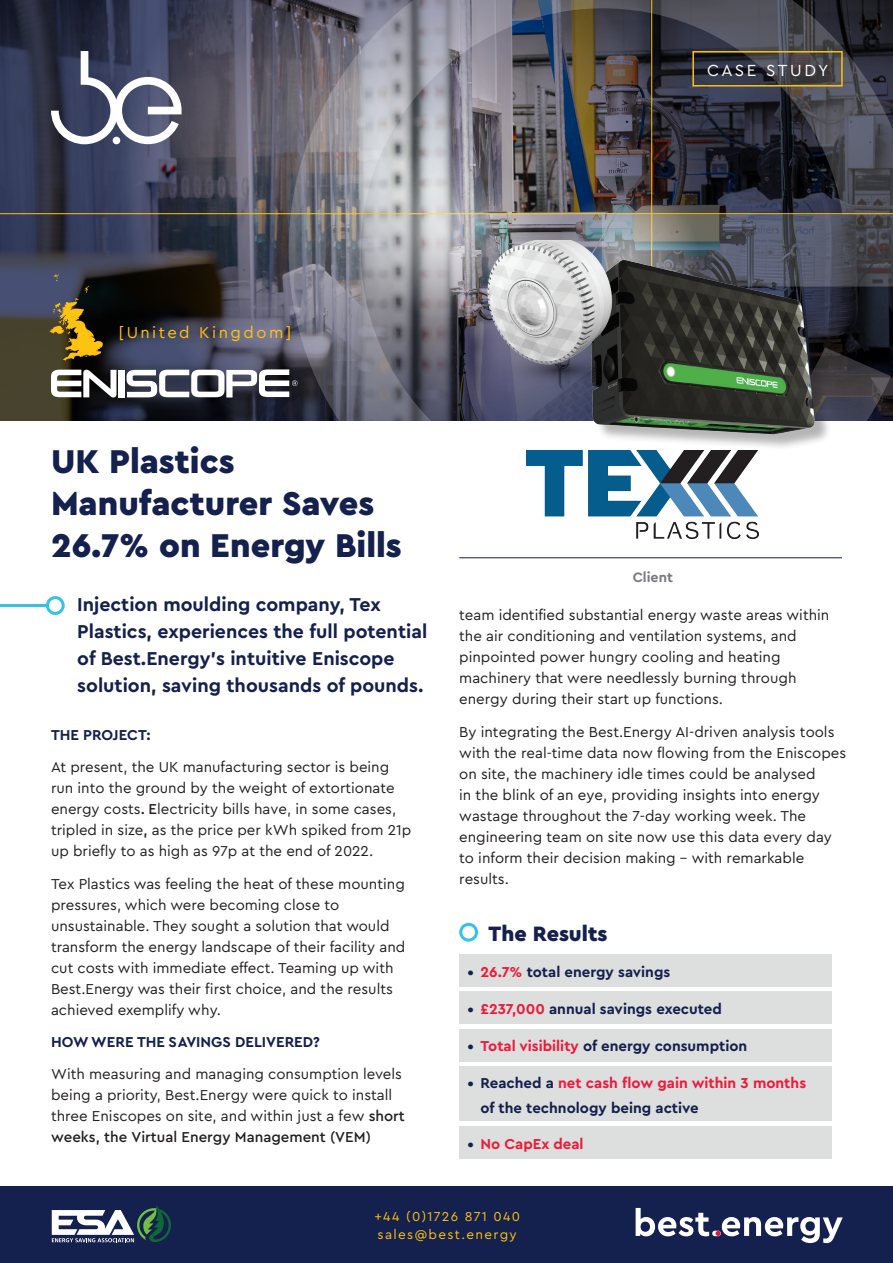
<style>
.page{position:relative;width:893px;height:1263px;background:#fff}
.page>*{position:absolute;margin:0;border:0;box-sizing:border-box;transform-origin:0 0}
.t1{font:900 34.5px/42px "Cera Pro";color:#14204d}
.t2{font:900 21.75px "Cera Pro";color:#14204d}
.t3{font:700 19.5px/27px "Cera Pro";color:#14204d}
.t4{font:16.8px "Cera Pro";letter-spacing:.15em;color:#fff}
.t5{font:16.5px "Cera Pro";letter-spacing:.15em;color:#fec210}
.t6{font:15px/21px "Cera Pro";color:#231f20}
.t7{font:700 15px/25.5px "Cera Pro";color:#14204d}
.t8{font:700 15px "Cera Pro";color:#ed1a3b}
.t9{font:700 14.25px "Cera Pro";color:#787a7d}
.t10{font:13.5px/18px "Cera Pro";letter-spacing:.1em;color:#fec210}
.s1{font-weight:700;color:#14204d}
.s2{font-weight:500}
.s3{color:#ed1a3b}
.s4{color:#14204d}
</style>
<div class="page">
<svg style="left:0;top:0;width:289px;height:421px;background:#3c3e4e"></svg>
<div style="left:459px;top:954px;width:373px;height:32px;background:#dddede"></div>
<div style="left:459px;top:992px;width:373px;height:32px;background:#dddede"></div>
<div style="left:459px;top:1029px;width:373px;height:32px;background:#dddede"></div>
<div style="left:459px;top:1067px;width:373px;height:54px;background:#dddede"></div>
<div style="left:459px;top:1126px;width:373px;height:33px;background:#dddede"></div>
<svg style="left:289px;top:0;width:604px;height:559px"></svg>
<hr style="left:0;top:213px;width:893px;height:1px;background:#fec210">
<hr style="left:651px;top:0;width:1px;height:421px;background:#fec210">
<svg style="left:51px;top:51px;width:131px;height:93px"></svg>
<div style="left:113px;top:137px;width:7px;height:7px;background:#fff;border-radius:50%"></div>
<div style="left:46px;top:596px;width:19px;height:19px;border:3px solid #32c3e8;border-radius:50%"></div>
<hr style="left:0;top:604px;width:47px;height:3px;background:#32c3e8">
<div style="left:692px;top:51px;width:151px;height:36px;border:2px solid #fec210"></div>
<div style="left:0;top:1186px;width:893px;height:77px;background:#14204d"></div>
<svg style="left:636px;top:1208px;width:73px;height:28px"></svg>
<div style="left:712px;top:1231px;width:9px;height:5px;background:#fff;border-radius:3px"></div>
<svg style="left:715px;top:1217px;width:128px;height:26px"></svg>
<svg style="left:52px;top:1205px;width:119px;height:37px"></svg>
<div style="left:118px;top:370px;width:7px;height:27px;background:#fff"></div>
<svg style="left:51px;top:370px;width:65px;height:27px"></svg>
<svg style="left:127px;top:369px;width:171px;height:28px"></svg>
<svg style="left:49px;top:274px;width:54px;height:87px;background:#5f5126"></svg>
<svg style="left:359px;top:144px;width:175px;height:176px;background:#a2a1a5"></svg>
<hr style="left:459px;top:557px;width:383px;height:1px;background:#14204d">
<div style="left:459px;top:923px;width:19px;height:18px;border:3px solid #32c3e8;border-radius:50%"></div>
<img style="left:526px;top:451px;width:232px;height:88px">
<img style="left:556px;top:187px;width:143px;height:144px;border-radius:72px">
<div style="left:593px;top:263px;width:238px;height:188px;background:#231f20;opacity:.33"></div>
<img style="left:584px;top:255px;width:239px;height:183px">
<svg style="left:486px;top:350px;width:142px;height:39px;background:#444558"></svg>
<img style="left:480px;top:240px;width:140px;height:130px">
<p class="t4" style="left:707px;top:59px;width:123px">CASE STUDY</p>
<p class="t5" style="left:119px;top:321px;width:174px">[United Kingdom]</p>
<p class="t1" style="left:51px;top:439px;width:352px">UK Plastics<br>Manufacturer Saves<br>26.7% on Energy Bills</p>
<p class="t3" style="left:77px;top:590px;width:351px">Injection moulding company, Tex Plastics, experiences the full potential of Best.Energy’s intuitive Eniscope solution, saving thousands of pounds.</p>
<p class="t6" style="left:51px;top:718px;width:340px;line-height:32.2px"><span class="s1">THE PROJECT:<br></span>At present, the UK manufacturing sector is being</p>
<p class="t6" style="left:51px;top:777px;width:362px">run into the ground by the weight of extortionate energy costs<span class="s2">. E</span>lectricity bills have, in some cases, tripled in size<span class="s2">,</span> as the price per kWh spiked from 21p up briefly to as high as 97p at the end of 2022.</p>
<p class="t6" style="left:51px;top:872px;width:356px">Tex Plastics was feeling the heat of these mounting pressures, which were becoming close to unsustainable. They sought a solution that would transform the energy landscape of their facility and cut costs with immediate effect. Teaming up with Best.Energy was their first choice, and the results achieved exemplify why.</p>
<p class="t6" style="left:51px;top:1025px;width:352px;line-height:32.2px"><span class="s1">HOW WERE THE SAVINGS DELIVERED?<br></span>With measuring and managing consumption levels</p>
<p class="t6" style="left:51px;top:1084px;width:355px">being a priority, Best.Energy were quick to install three Eniscopes on site, and within just a few <span class="s2">short weeks, the Virtual Energy Management (VEM)</span></p>
<p class="t9" style="left:633px;top:568px;width:42px">Client</p>
<p class="t6" style="left:459px;top:604px;width:372px">team identified substantial energy waste areas within the air conditioning and ventilation systems, and pinpointed power hungry cooling and heating machinery that were needlessly burning through energy during their start up functions.</p>
<p class="t6" style="left:459px;top:720px;width:388px">By integrating the Best.Energy AI-driven analysis tools with the real-time data now flowing from the Eniscopes on site, the machinery idle times could be analysed<br>in the blink of an eye, providing insights into energy wastage throughout the 7-day working week. The engineering team on site now use this data every day to inform their decision making - with remarkable results.</p>
<p class="t2" style="left:489px;top:919px;width:120px">The Results</p>
<p class="t7" style="left:468px;top:959px;width:204px">• <span class="s3">26.7%</span> total energy savings</p>
<p class="t7" style="left:468px;top:996px;width:256px">• <span class="s3">£237,000</span> annual savings executed</p>
<p class="t7" style="left:468px;top:1033px;width:281px">• <span class="s3">Total visibility</span> of energy consumption</p>
<p class="t7" style="left:480px;top:1069px;width:327px;text-indent:-13px">• Reached a <span class="s3">net cash flow gain within 3 months </span>of the technology being active</p>
<p class="t8" style="left:468px;top:1134px;width:118px"><span class="s4">•</span> No CapEx deal</p>
<p class="t10" style="left:374px;top:1207px;width:147px">+44 (0)1726 871 040 sales@best.energy</p>
</div>
